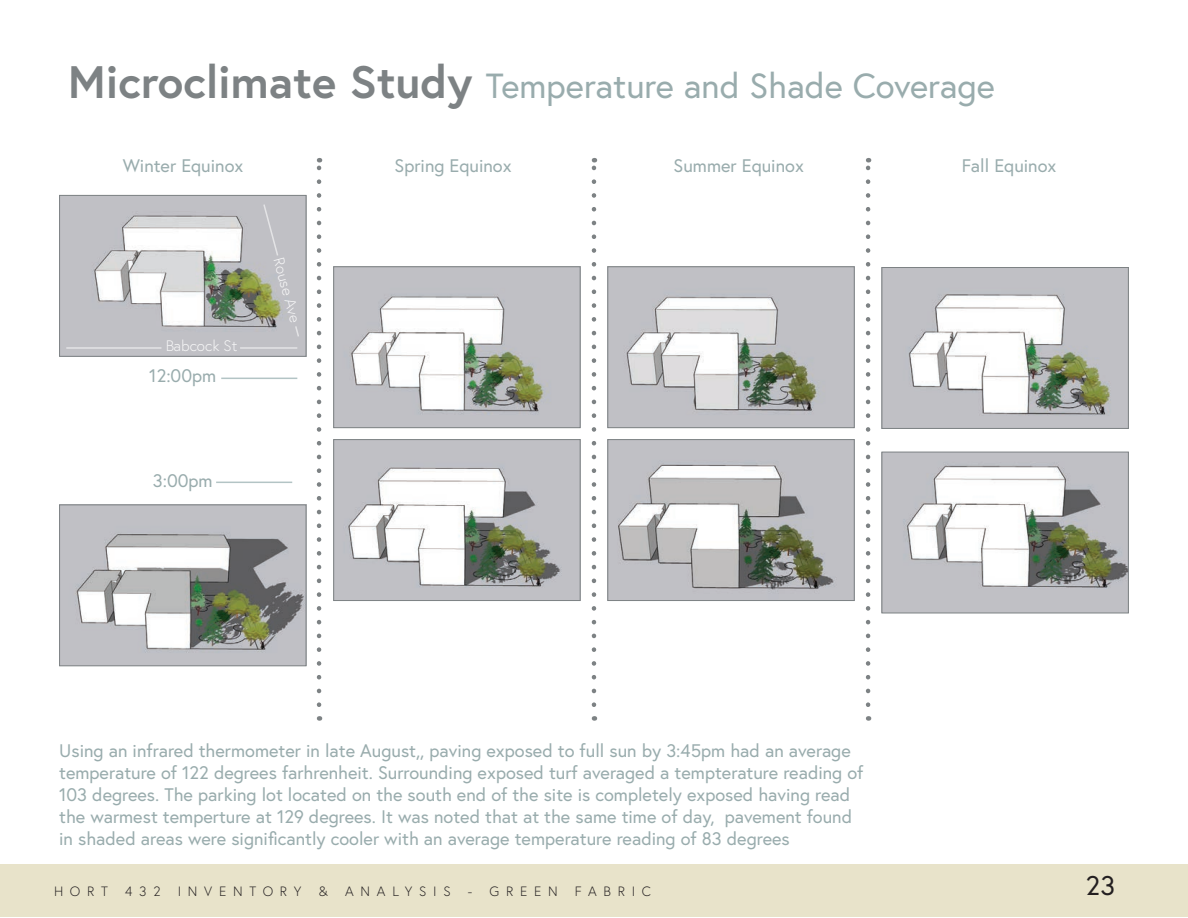
<style>
.page{position:relative;width:1188px;height:918px;background:#fff}
.page>*{position:absolute;margin:0;border:0;box-sizing:border-box;transform-origin:0 0}
.t1{font:34.8px "Europa";color:#99acad}
.t2{font:27px "Europa";color:#231f20}
.t3{font:18.15px/21.8px "Europa";color:#99acad}
.t4{font:300 15.15px "Europa";color:#fff}
.t5{font:300 13.5px "Europa";letter-spacing:.5em;color:#231f20}
.s1{font-weight:700;font-size:45.45px;color:#7d8284}
</style>
<div class="page">
<div style="left:0;top:865px;width:1188px;height:52px;background:#e8e3ca"></div>
<img style="left:61px;top:197px;width:243px;height:158px">
<div style="left:59px;top:195px;width:247px;height:162px;border:1px solid #7d8284"></div>
<svg style="left:317px;top:158px;width:4px;height:547px"></svg>
<img style="left:335px;top:268px;width:244px;height:158px">
<div style="left:333px;top:266px;width:248px;height:162px;border:1px solid #7d8284"></div>
<img style="left:609px;top:268px;width:244px;height:158px">
<div style="left:607px;top:266px;width:248px;height:162px;border:1px solid #7d8284"></div>
<img style="left:884px;top:269px;width:243px;height:158px">
<div style="left:882px;top:267px;width:247px;height:162px;border:1px solid #7d8284"></div>
<img style="left:61px;top:507px;width:243px;height:157px">
<div style="left:59px;top:505px;width:247px;height:161px;border:1px solid #7d8284"></div>
<img style="left:335px;top:441px;width:244px;height:158px">
<div style="left:333px;top:439px;width:248px;height:162px;border:1px solid #7d8284"></div>
<img style="left:609px;top:441px;width:244px;height:158px">
<div style="left:607px;top:439px;width:248px;height:162px;border:1px solid #7d8284"></div>
<img style="left:884px;top:454px;width:243px;height:157px">
<div style="left:882px;top:452px;width:247px;height:161px;border:1px solid #7d8284"></div>
<svg style="left:592px;top:158px;width:4px;height:547px"></svg>
<svg style="left:866px;top:158px;width:4px;height:547px"></svg>
<hr style="left:240px;top:347px;width:57px;height:2px;background:#fff">
<hr style="left:66px;top:347px;width:95px;height:2px;background:#fff">
<svg style="left:294px;top:325px;width:6px;height:13px"></svg>
<svg style="left:262px;top:203px;width:17px;height:54px"></svg>
<hr style="left:221px;top:378px;width:76px;height:1px;background:#7a9899">
<hr style="left:216px;top:482px;width:76px;height:1px;background:#7a9899">
<h1 class="t1" style="left:68px;top:63px;width:928px"><span class="s1">Microclimate Study</span> Temperature and Shade Coverage</h1>
<p class="t3" style="left:123px;top:155px;width:122px">Winter Equinox</p>
<p class="t4" style="left:165px;top:337px;width:74px">Babcock St</p>
<p class="t3" style="left:149px;top:365px;width:68px">12:00pm</p>
<p class="t4" style="left:288px;top:255px;width:69px;rotate:75deg">Rouse Ave</p>
<p class="t3" style="left:153px;top:469px;width:61px">3:00pm</p>
<p class="t3" style="left:395px;top:155px;width:119px">Spring Equinox</p>
<p class="t3" style="left:674px;top:155px;width:132px">Summer Equinox</p>
<p class="t3" style="left:962px;top:155px;width:96px">Fall Equinox</p>
<p class="t3" style="left:59px;top:740px;width:806px">Using an infrared thermometer in late August,, paving exposed to full sun by 3:45pm had an average temperature of 122 degrees farhrenheit. Surrounding exposed turf averaged a tempterature reading of 103 degrees. The parking lot located on the south end of the site is completely exposed having read the warmest temperture at 129 degrees. It was noted that at the same time of day, pavement found in shaded areas were significantly cooler with an average temperature reading of 83 degrees</p>
<p class="t5" style="left:54px;top:883px;width:56px">HORT</p>
<p class="t5" style="left:125px;top:883px;width:37px">432</p>
<p class="t5" style="left:178px;top:883px;width:125px">INVENTORY</p>
<p class="t5" style="left:319px;top:883px;width:11px">&amp;</p>
<p class="t5" style="left:345px;top:883px;width:107px">ANALYSIS</p>
<p class="t5" style="left:468px;top:883px;width:91px">- GREEN</p>
<p class="t5" style="left:575px;top:883px;width:78px">FABRIC</p>
<h2 class="t2" style="left:1086px;top:868px;width:31px">23</h2>
</div>
